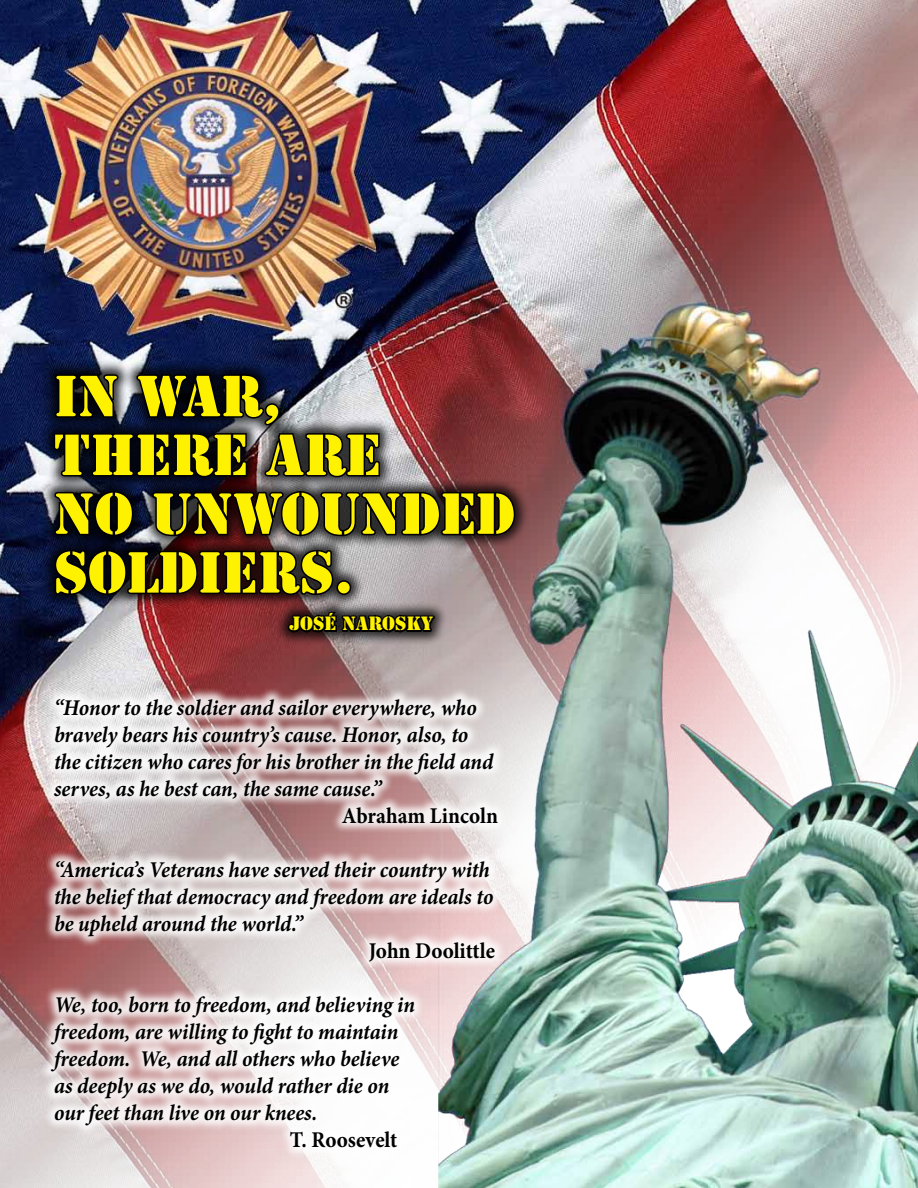
<style>
.page{position:relative;width:918px;height:1188px;background:#fff}
.page>*{position:absolute;margin:0;border:0;box-sizing:border-box;transform-origin:0 0}
.t1{font:54px/58.8px "Stencil Std";color:#fff200}
.t2{font:italic 700 22.5px/27px "Minion Pro";letter-spacing:-.005em;color:#000;scale:.94 1}
.t3{font:700 22.5px "Minion Pro";color:#000;scale:.94 1}
.t4{font:18px "Stencil Std";color:#fff200}
</style>
<div class="page">
<img style="left:0;top:0;width:918px;height:1188px">
<div style="left:39px;top:687px;width:470px;height:472px;background:#fff;opacity:.87"></div>
<div style="left:39px;top:359px;width:491px;height:288px;background:#000;opacity:.78"></div>
<svg style="left:52px;top:372px;width:329px;height:107px"></svg>
<svg style="left:53px;top:489px;width:82px;height:49px"></svg>
<svg style="left:151px;top:489px;width:363px;height:50px"></svg>
<img style="left:53px;top:548px;width:384px;height:114px">
<h1 class="t1" style="left:54px;top:367px;width:463px">IN WAR,<br>THERE ARE<br>NO UNWOUNDED<br>SOLDIERS.</h1>
<p class="t4" style="left:289px;top:612px;width:145px">JOSÉ NAROSKY</p>
<p class="t2" style="left:54px;top:694px;width:469px">“Honor to the soldier and sailor everywhere, who bravely bears his country’s cause. Honor, also, to the citizen who cares for his brother in the field and serves, as he best can, the same cause.”</p>
<p class="t3" style="left:342px;top:800px;width:168px">Abraham Lincoln</p>
<p class="t2" style="left:54px;top:856px;width:469px">“America’s Veterans have served their country with the belief that democracy and freedom are ideals to be upheld around the world.”</p>
<p class="t3" style="left:369px;top:935px;width:136px">John Doolittle</p>
<p class="t2" style="left:54px;top:991px;width:386px">We, too, born to freedom, and believing in freedom, are willing to fight to maintain freedom. We, and all others who believe as deeply as we do, would rather die on our feet than live on our knees.</p>
<p class="t3" style="left:290px;top:1124px;width:116px">T. Roosevelt</p>
</div>
